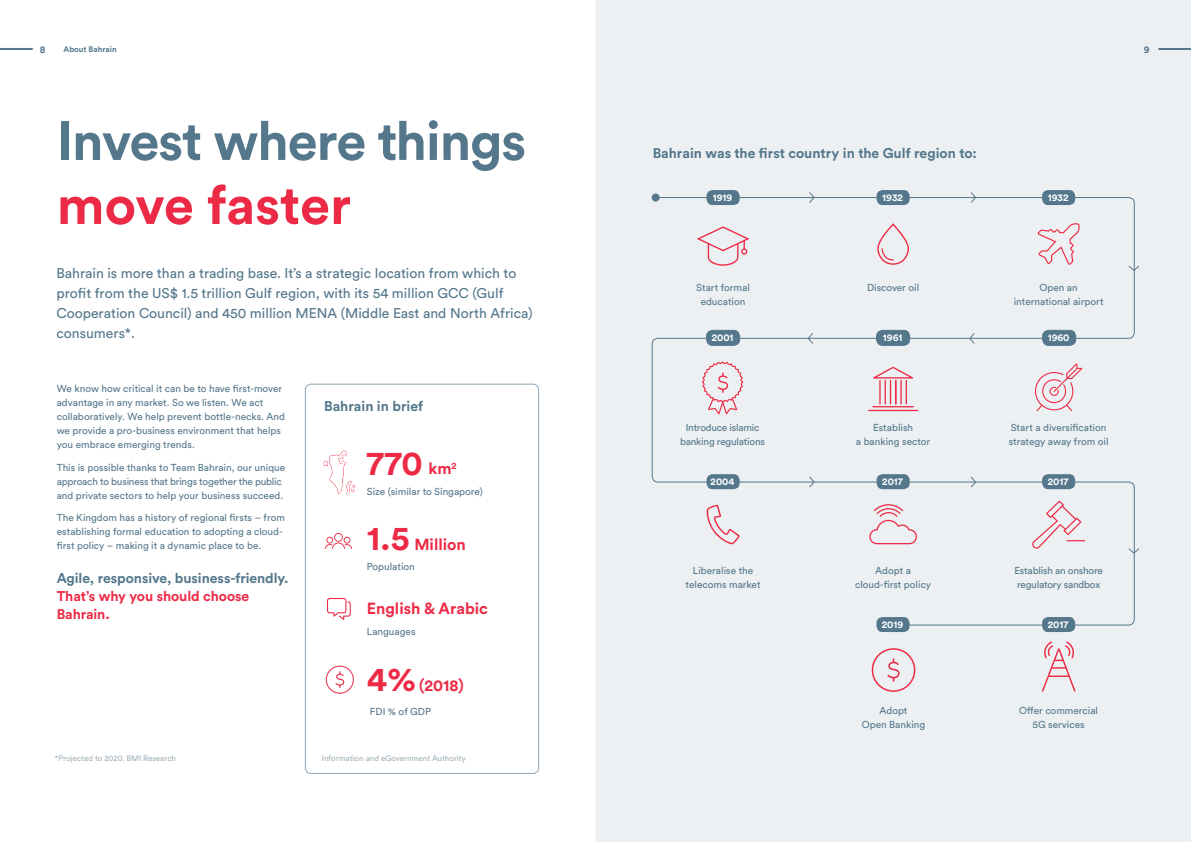
<style>
.page{position:relative;width:1191px;height:842px;background:#fff}
.page>*{position:absolute;margin:0;border:0;box-sizing:border-box;transform-origin:0 0}
.t1{font:700 54px/64px "Circular Std";letter-spacing:-.02em;color:#54778c}
.t2{font:700 34px "Circular Std";color:#ed2a46}
.t3{font:700 16px "Circular Std";color:#ed2a46}
.t4{font:14px/20px "Circular Std";color:#54778c}
.t5{font:700 14px/18px "Circular Std";letter-spacing:-.005em;color:#54778c}
.t6{font:10px/14px "Circular Std";color:#54778c;text-align:center}
.t7{font:10px/14px "Circular Std";letter-spacing:-.02em;color:#54778c;text-align:center}
.t8{font:700 10px "Circular Std";color:#fff}
.t9{font:700 10px "Circular Std";color:#54778c}
.t10{font:8px "Circular Std";color:#a2b1ba}
.t11{font:700 8px "Circular Std";color:#54778c}
.s1{color:#ed2a46}
</style>
<div class="page">
<div style="left:305px;top:384px;width:234px;height:390px;border:1px solid #8fa5b4;border-radius:6px"></div>
<div style="left:596px;top:0;width:595px;height:842px;background:#ecf0f2"></div>
<svg style="left:1041px;top:641px;width:34px;height:51px;background:#ecd0d6"></svg>
<svg style="left:887px;top:658px;width:12px;height:24px"></svg>
<div style="left:871px;top:648px;width:44px;height:44px;border:2px solid #ed2a46;border-radius:50%"></div>
<div style="left:650px;top:197px;width:485px;height:429px;background:#ecf0f2"></div>
<div style="left:706px;top:190px;width:33px;height:15px;background:#54778c;border-radius:6px"></div>
<div style="left:876px;top:190px;width:33px;height:15px;background:#54778c;border-radius:6px"></div>
<div style="left:1042px;top:190px;width:33px;height:15px;background:#54778c;border-radius:6px"></div>
<svg style="left:808px;top:191px;width:7px;height:13px"></svg>
<svg style="left:968px;top:332px;width:7px;height:13px"></svg>
<svg style="left:969px;top:191px;width:8px;height:13px"></svg>
<svg style="left:969px;top:476px;width:8px;height:13px"></svg>
<svg style="left:1127px;top:547px;width:13px;height:7px"></svg>
<svg style="left:1127px;top:265px;width:13px;height:7px"></svg>
<svg style="left:807px;top:332px;width:7px;height:13px"></svg>
<svg style="left:808px;top:475px;width:7px;height:13px"></svg>
<div style="left:1042px;top:330px;width:33px;height:15px;background:#54778c;border-radius:6px"></div>
<div style="left:1042px;top:330px;width:34px;height:16px;border:1px solid #54778c;border-radius:6px"></div>
<div style="left:876px;top:330px;width:33px;height:15px;background:#54778c;border-radius:6px"></div>
<div style="left:876px;top:330px;width:34px;height:16px;border:1px solid #54778c;border-radius:6px"></div>
<div style="left:706px;top:330px;width:33px;height:15px;background:#54778c;border-radius:6px"></div>
<div style="left:706px;top:330px;width:34px;height:16px;border:1px solid #54778c;border-radius:6px"></div>
<div style="left:706px;top:474px;width:33px;height:15px;background:#54778c;border-radius:6px"></div>
<div style="left:1042px;top:617px;width:33px;height:15px;background:#54778c;border-radius:6px"></div>
<div style="left:876px;top:474px;width:33px;height:15px;background:#54778c;border-radius:6px"></div>
<div style="left:876px;top:617px;width:33px;height:15px;background:#54778c;border-radius:6px"></div>
<div style="left:1042px;top:474px;width:33px;height:15px;background:#54778c;border-radius:6px"></div>
<svg style="left:325px;top:533px;width:27px;height:16px"></svg>
<svg style="left:327px;top:598px;width:24px;height:22px"></svg>
<div style="left:326px;top:666px;width:28px;height:28px;border:1px solid #ed2a46;border-radius:50%"></div>
<svg style="left:335px;top:671px;width:9px;height:17px"></svg>
<div style="left:651px;top:193px;width:8px;height:9px;background:#54778c;border-radius:50%"></div>
<hr style="left:1158px;top:48px;width:33px;height:2px;background:#54778c">
<hr style="left:0;top:48px;width:33px;height:2px;background:#54778c">
<svg style="left:323px;top:450px;width:33px;height:46px"></svg>
<p class="t9" style="left:40px;top:43px;width:7px">8</p>
<p class="t11" style="left:64px;top:44px;width:55px">About Bahrain</p>
<p class="t9" style="left:1143px;top:43px;width:7px">9</p>
<p class="t1" style="left:57px;top:108px;width:471px">Invest where things <span class="s1">move faster</span></p>
<p class="t4" style="left:57px;top:263px;width:478px">Bahrain is more than a trading base. It’s a strategic location from which to profit from the US$ 1.5 trillion Gulf region, with its 54 million GCC (Gulf Cooperation Council) and 450 million MENA (Middle East and North Africa) consumers*.</p>
<p class="t6" style="left:57px;top:382px;width:230px;text-align:left">We know how critical it can be to have first-mover advantage in any market. So we listen. We act collaboratively. We help prevent bottle-necks. And we provide a pro-business environment that helps you embrace emerging trends.</p>
<p class="t6" style="left:57px;top:460px;width:230px;text-align:left">This is possible thanks to Team Bahrain, our unique approach to business that brings together the public and private sectors to help your business succeed.</p>
<p class="t6" style="left:57px;top:511px;width:230px;text-align:left">The Kingdom has a history of regional firsts – from establishing formal education to adopting a cloud&shy;first policy – making it a dynamic place to be.</p>
<p class="t5" style="left:57px;top:569px;width:233px">Agile, responsive, business-friendly.<br><span class="s1">That’s why you should choose<br>Bahrain.</span></p>
<p class="t5" style="left:324px;top:397px;width:100px">Bahrain in brief</p>
<p class="t2" style="left:367px;top:441px;width:57px">770</p>
<p class="t3" style="left:428px;top:458px;width:30px">km<sup>2</sup></p>
<p class="t6" style="left:367px;top:484px;width:117px">Size (similar to Singapore)</p>
<p class="t2" style="left:367px;top:516px;width:44px">1.5</p>
<p class="t3" style="left:414px;top:534px;width:53px">Million</p>
<p class="t6" style="left:367px;top:559px;width:50px">Population</p>
<p class="t3" style="left:367px;top:598px;width:123px">English &amp; Arabic</p>
<p class="t6" style="left:367px;top:624px;width:50px">Languages</p>
<p class="t2" style="left:367px;top:657px;width:51px">4%</p>
<p class="t3" style="left:419px;top:675px;width:46px">(2018)</p>
<p class="t6" style="left:370px;top:704px;width:63px">FDI % of GDP</p>
<p class="t10" style="left:55px;top:753px;width:123px">*Projected to 2020. BMI Research</p>
<p class="t10" style="left:322px;top:753px;width:146px">Information and eGovernment Authority</p>
<p class="t5" style="left:652px;top:144px;width:326px">Bahrain was the first country in the Gulf region to:</p>
<p class="t8" style="left:713px;top:191px;width:21px">1919</p>
<p class="t8" style="left:882px;top:191px;width:22px">1932</p>
<p class="t8" style="left:1047px;top:191px;width:22px">1932</p>
<p class="t6" style="left:696px;top:280px;width:55px">Start formal education</p>
<p class="t6" style="left:867px;top:280px;width:54px">Discover oil</p>
<p class="t6" style="left:1013px;top:280px;width:91px">Open an international airport</p>
<p class="t8" style="left:711px;top:331px;width:23px">2001</p>
<p class="t8" style="left:883px;top:331px;width:21px">1961</p>
<p class="t8" style="left:1047px;top:331px;width:23px">1960</p>
<p class="t7" style="left:680px;top:421px;width:86px">Introduce islamic banking regulations</p>
<p class="t6" style="left:856px;top:421px;width:76px">Establish<br>a banking sector</p>
<p class="t6" style="left:1008px;top:421px;width:101px;text-align:left">Start a diversification strategy away from oil</p>
<p class="t8" style="left:710px;top:475px;width:25px">2004</p>
<p class="t8" style="left:882px;top:475px;width:22px">2017</p>
<p class="t8" style="left:1047px;top:475px;width:22px">2017</p>
<p class="t6" style="left:685px;top:563px;width:76px">Liberalise the telecoms market</p>
<p class="t6" style="left:855px;top:563px;width:78px">Adopt a cloud-first policy</p>
<p class="t7" style="left:1014px;top:563px;width:90px;text-align:left">Establish an onshore regulatory sandbox</p>
<p class="t8" style="left:881px;top:618px;width:23px">2019</p>
<p class="t8" style="left:1047px;top:618px;width:22px">2017</p>
<p class="t6" style="left:861px;top:703px;width:65px">Adopt<br>Open Banking</p>
<p class="t6" style="left:1019px;top:703px;width:80px">Offer commercial<br>5G services</p>
</div>
